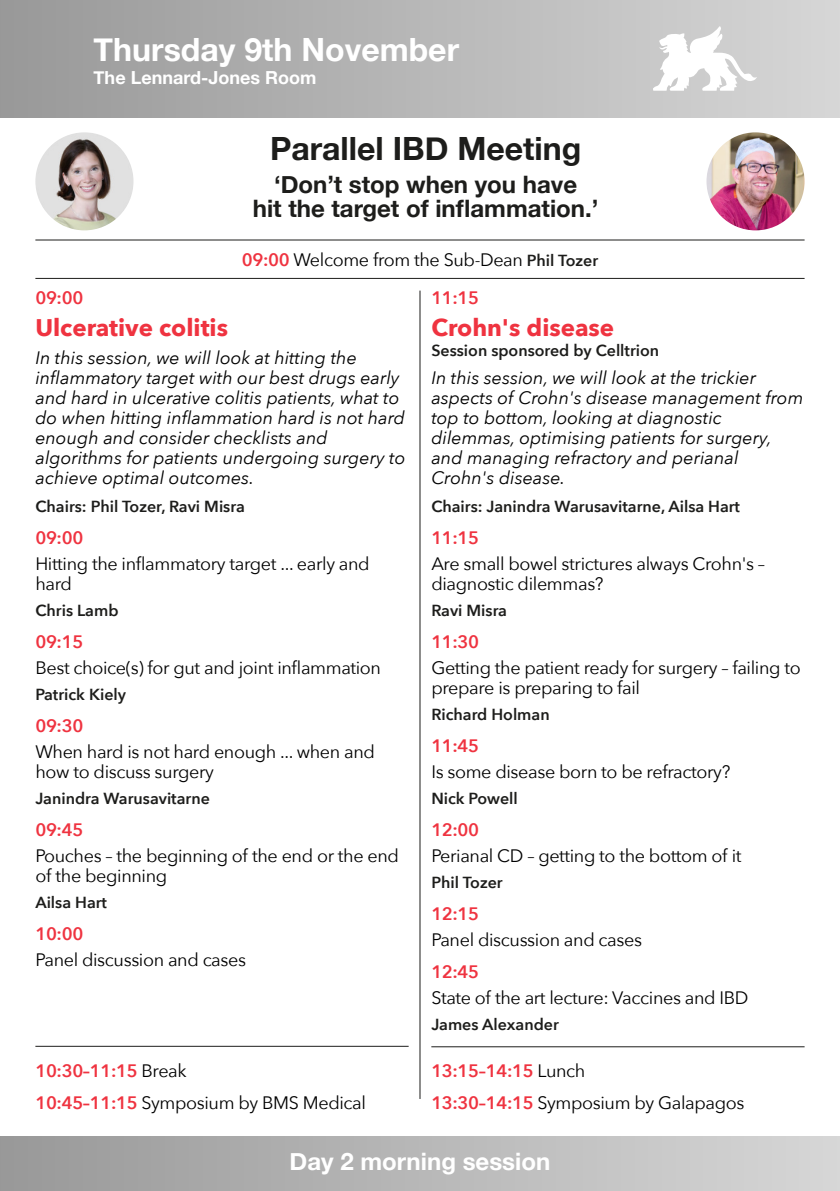
<style>
.page{position:relative;width:840px;height:1191px;background:#fff}
.page>*{position:absolute;margin:0;border:0;box-sizing:border-box;transform-origin:0 0}
.t1{font:700 32px "Helvetica Neue";color:#fff}
.t2{font:700 32px "Helvetica Neue";color:#1d1d1b}
.t3{font:700 24px/24.6px "Helvetica Neue";color:#1d1d1b;text-align:center}
.t4{font:700 24px "Avenir Next";color:#ef3340}
.t5{font:700 24px "Helvetica Neue";color:#fff}
.t6{font:18px/20px "Avenir Next";letter-spacing:-.02em;color:#000}
.t7{font:italic 18px/20px "Avenir Next";color:#000}
.t8{font:600 18px "Avenir Next";letter-spacing:-.02em;color:#ef3340}
.t9{font:700 18px "Helvetica Neue";color:#fff}
.t10{font:600 16px "Avenir Next";color:#1d1d1b}
.s1{font-weight:600;color:#ef3340}
.s2{font-weight:600;font-size:16px;color:#1d1d1b}
</style>
<div class="page">
<div style="left:0;top:0;width:839px;height:118px;background:linear-gradient(to right,#989898,#d6d6d6)"></div>
<div style="left:0;top:1136px;width:839px;height:55px;background:linear-gradient(to right,#989898,#d7d7d7)"></div>
<svg style="left:650px;top:25px;width:106px;height:66px"></svg>
<hr style="left:419px;top:290px;width:1px;height:809px;background:#1d1d1b">
<hr style="left:35px;top:240px;width:769px;height:1px;background:#1d1d1b">
<hr style="left:35px;top:278px;width:769px;height:1px;background:#1d1d1b">
<hr style="left:35px;top:1046px;width:373px;height:1px;background:#1d1d1b">
<hr style="left:431px;top:1046px;width:373px;height:1px;background:#1d1d1b">
<img style="left:35px;top:132px;width:98px;height:98px;border-radius:50%">
<img style="left:706px;top:132px;width:98px;height:98px;border-radius:50%">
<h1 class="t1" style="left:94px;top:30px;width:367px">Thursday 9th November</h1>
<p class="t9" style="left:94px;top:67px;width:224px">The Lennard-Jones Room</p>
<h1 class="t2" style="left:270px;top:129px;width:312px">Parallel IBD Meeting</h1>
<h2 class="t3" style="left:252px;top:171px;width:347px">‘Don’t stop when you have<br>hit the target of inflammation.’</h2>
<p class="t6" style="left:241px;top:250px;width:358px"><span class="s1">09:00</span> Welcome from the Sub-Dean <span class="s2">Phil Tozer</span></p>
<p class="t8" style="left:35px;top:286px;width:49px">09:00</p>
<h2 class="t4" style="left:35px;top:312px;width:194px">Ulcerative colitis</h2>
<p class="t7" style="left:35px;top:348px;width:371px">In this session, we will look at hitting the inflammatory target with our best drugs early and hard in ulcerative colitis patients, what to do when hitting inflammation hard is not hard enough and consider checklists and algorithms for patients undergoing surgery to achieve optimal outcomes.</p>
<p class="t10" style="left:35px;top:496px;width:211px">Chairs: Phil Tozer, Ravi Misra</p>
<p class="t8" style="left:35px;top:526px;width:49px">09:00</p>
<p class="t6" style="left:35px;top:554px;width:336px">Hitting the inflammatory target ... early and hard</p>
<p class="t10" style="left:35px;top:600px;width:85px">Chris Lamb</p>
<p class="t8" style="left:35px;top:630px;width:49px">09:15</p>
<p class="t6" style="left:35px;top:658px;width:347px">Best choice(s) for gut and joint inflammation</p>
<p class="t10" style="left:35px;top:684px;width:92px">Patrick Kiely</p>
<p class="t8" style="left:35px;top:714px;width:49px">09:30</p>
<p class="t6" style="left:35px;top:742px;width:341px">When hard is not hard enough ... when and how to discuss surgery</p>
<p class="t10" style="left:35px;top:788px;width:176px">Janindra Warusavitarne</p>
<p class="t8" style="left:35px;top:818px;width:49px">09:45</p>
<p class="t6" style="left:35px;top:846px;width:365px">Pouches – the beginning of the end or the end of the beginning</p>
<p class="t10" style="left:35px;top:892px;width:73px">Ailsa Hart</p>
<p class="t8" style="left:35px;top:922px;width:49px">10:00</p>
<p class="t6" style="left:35px;top:950px;width:212px">Panel discussion and cases</p>
<p class="t6" style="left:35px;top:1054px;width:332px;line-height:32px"><span class="s1">10:30–11:15</span> Break<br><span class="s1">10:45–11:15</span> Symposium by BMS Medical</p>
<p class="t8" style="left:431px;top:286px;width:49px">11:15</p>
<h2 class="t4" style="left:431px;top:312px;width:184px">Crohn's disease</h2>
<p class="t10" style="left:431px;top:340px;width:229px">Session sponsored by Celltrion</p>
<p class="t7" style="left:431px;top:368px;width:373px">In this session, we will look at the trickier aspects of Crohn's disease management from top to bottom, looking at diagnostic dilemmas, optimising patients for surgery, and managing refractory and perianal Crohn's disease.</p>
<p class="t10" style="left:431px;top:496px;width:310px">Chairs: Janindra Warusavitarne, Ailsa Hart</p>
<p class="t8" style="left:431px;top:526px;width:49px">11:15</p>
<p class="t6" style="left:431px;top:554px;width:335px">Are small bowel strictures always Crohn's – diagnostic dilemmas?</p>
<p class="t10" style="left:431px;top:600px;width:77px">Ravi Misra</p>
<p class="t8" style="left:431px;top:630px;width:49px">11:30</p>
<p class="t6" style="left:431px;top:658px;width:370px">Getting the patient ready for surgery – failing to prepare is preparing to fail</p>
<p class="t10" style="left:431px;top:704px;width:120px">Richard Holman</p>
<p class="t8" style="left:431px;top:734px;width:49px">11:45</p>
<p class="t6" style="left:431px;top:762px;width:300px">Is some disease born to be refractory?</p>
<p class="t10" style="left:431px;top:788px;width:88px">Nick Powell</p>
<p class="t8" style="left:431px;top:818px;width:49px">12:00</p>
<p class="t6" style="left:431px;top:846px;width:311px">Perianal CD – getting to the bottom of it</p>
<p class="t10" style="left:431px;top:872px;width:73px">Phil Tozer</p>
<p class="t8" style="left:431px;top:902px;width:49px">12:15</p>
<p class="t6" style="left:431px;top:930px;width:212px">Panel discussion and cases</p>
<p class="t8" style="left:431px;top:960px;width:49px">12:45</p>
<p class="t6" style="left:431px;top:988px;width:318px">State of the art lecture: Vaccines and IBD</p>
<p class="t10" style="left:431px;top:1014px;width:129px">James Alexander</p>
<p class="t6" style="left:431px;top:1054px;width:314px;line-height:32px"><span class="s1">13:15–14:15</span> Lunch<br><span class="s1">13:30–14:15</span> Symposium by Galapagos</p>
<h2 class="t5" style="left:289px;top:1146px;width:262px">Day 2 morning session</h2>
</div>
